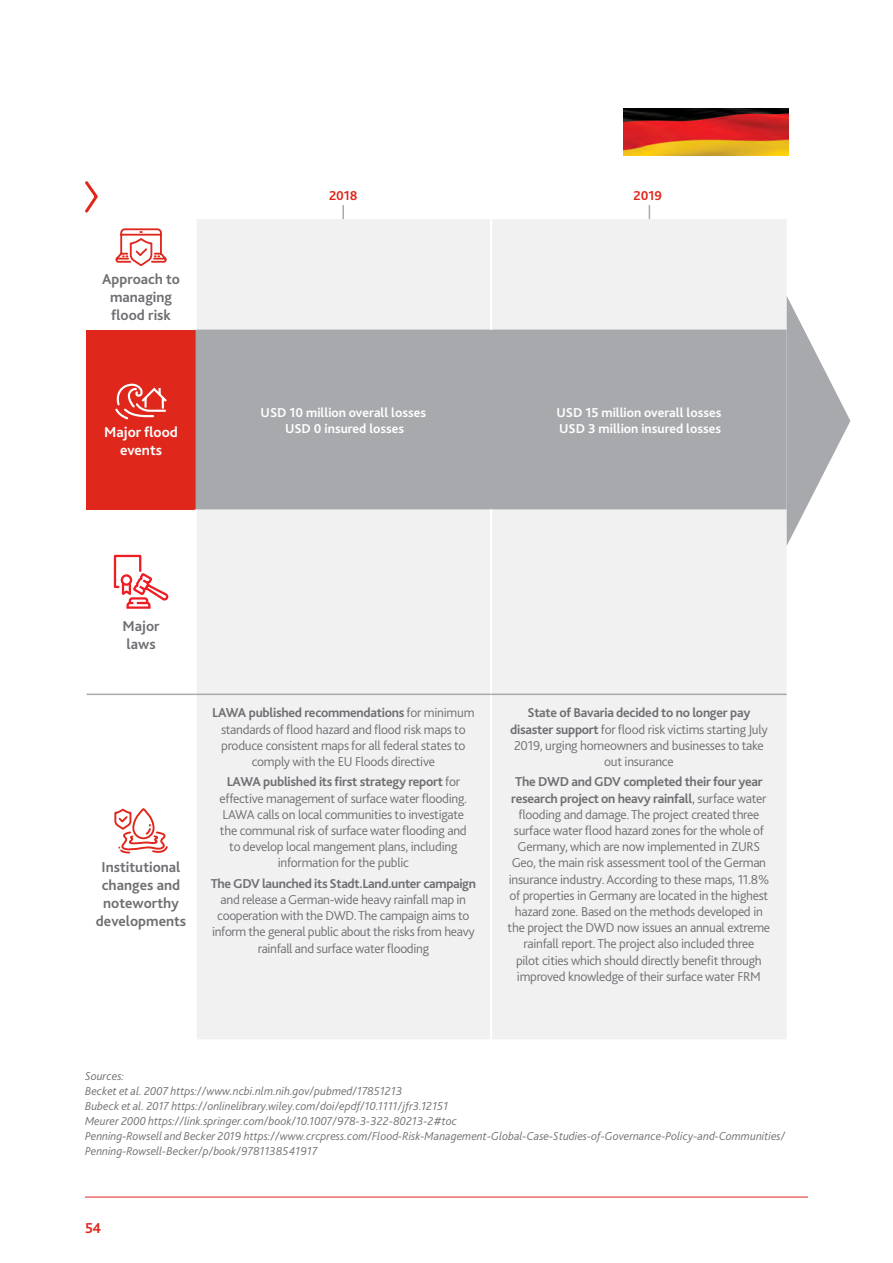
<style>
.page{position:relative;width:893px;height:1263px;background:#fff}
.page>*{position:absolute;margin:0;border:0;box-sizing:border-box;transform-origin:0 0}
.t1{font:700 15px/18px "Bliss 2";color:#6e6f72;text-align:center}
.t2{font:700 15px/18px "Bliss 2";color:#fff;text-align:center}
.t3{font:700 15px "Bliss 2";color:#df271c}
.t4{font:300 13.5px/16.2px "Bliss 2";letter-spacing:-.02em;color:#6e6f72;text-align:center}
.t5{font:700 13.5px/16.2px "Bliss 2";color:#fff;text-align:center}
.t6{font:700 13.5px "Bliss 2";letter-spacing:-.025em;color:#6e6f72}
.t7{font:700 13.5px "Bliss 2";color:#df271c}
.t8{font:italic 300 12px/15px "Bliss 2";color:#6e6f72}
.s1{font-weight:700}
</style>
<div class="page">
<hr style="left:85px;top:1197px;width:723px;height:1px;background:#df271c">
<div style="left:197px;top:219px;width:590px;height:820px;background:#f1f1f2"></div>
<div style="left:87px;top:330px;width:109px;height:179px;background:#df271c"></div>
<div style="left:196px;top:330px;width:591px;height:179px;background:#a7a9ac"></div>
<hr style="left:196px;top:694px;width:295px;height:1px;background:#a7a9ac">
<hr style="left:490px;top:219px;width:2px;height:111px;background:#fff">
<hr style="left:490px;top:509px;width:2px;height:185px;background:#fff">
<hr style="left:490px;top:695px;width:2px;height:344px;background:#fff">
<hr style="left:491px;top:694px;width:296px;height:1px;background:#a7a9ac">
<hr style="left:87px;top:694px;width:109px;height:1px;background:#a7a9ac">
<svg style="left:115px;top:228px;width:52px;height:38px"></svg>
<svg style="left:115px;top:383px;width:52px;height:37px"></svg>
<svg style="left:113px;top:554px;width:56px;height:55px"></svg>
<svg style="left:114px;top:808px;width:54px;height:46px"></svg>
<img style="left:624px;top:108px;width:164px;height:47px">
<svg style="left:342px;top:205px;width:2px;height:14px"></svg>
<svg style="left:649px;top:205px;width:1px;height:14px"></svg>
<svg style="left:85px;top:181px;width:13px;height:32px"></svg>
<svg style="left:787px;top:297px;width:63px;height:248px"></svg>
<p class="t1" style="left:102px;top:270px;width:79px">Approach to managing flood risk</p>
<p class="t2" style="left:104px;top:423px;width:75px">Major flood events</p>
<p class="t7" style="left:329px;top:188px;width:30px">2018</p>
<p class="t7" style="left:633px;top:188px;width:30px">2019</p>
<p class="t5" style="left:261px;top:404px;width:167px">USD 10 million overall losses<br>USD 0 insured losses</p>
<p class="t5" style="left:556px;top:404px;width:166px;text-align:left">USD 15 million overall losses<br>USD 3 million insured losses</p>
<p class="t1" style="left:123px;top:617px;width:39px;text-align:left">Major laws</p>
<p class="t1" style="left:96px;top:857px;width:92px">Institutional changes and noteworthy developments</p>
<p class="t4" style="left:212px;top:705px;width:264px"><span class="s1">LAWA published recommendations</span> for minimum standards of flood hazard and flood risk maps to produce consistent maps for all federal states to comply with the EU Floods directive</p>
<p class="t4" style="left:220px;top:774px;width:249px"><span class="s1">LAWA published its first strategy report</span> for effective management of surface water flooding.<br>LAWA calls on local communities to investigate the communal risk of surface water flooding and to develop local mangement plans, including information for the public</p>
<p class="t6" style="left:211px;top:875px;width:267px">The GDV launched its Stadt.Land.unter campaign</p>
<p class="t4" style="left:212px;top:891px;width:264px">and release a German-wide heavy rainfall map in cooperation with the DWD. The campaign aims to inform the general public about the risks from heavy rainfall and surface water flooding</p>
<p class="t4" style="left:510px;top:705px;width:259px"><span class="s1">State of Bavaria decided to no longer pay disaster support</span> for flood risk victims starting July 2019, urging homeowners and businesses to take out insurance</p>
<p class="t4" style="left:508px;top:774px;width:264px"><span class="s1">The DWD and GDV completed their four year research project on heavy rainfall</span>, surface water flooding and damage. The project created three surface water flood hazard zones for the whole of Germany, which are now implemented in ZURS Geo, the main risk assessment tool of the German insurance industry. According to these maps, 11.8% of properties in Germany are located in the highest hazard zone. Based on the methods developed in the project the DWD now issues an annual extreme rainfall report. The project also included three<br>pilot cities which should directly benefit through improved knowledge of their surface water FRM</p>
<p class="t8" style="left:85px;top:1068px;width:702px">Sources:<br>Becket et al. 2007 https://www.ncbi.nlm.nih.gov/pubmed/17851213<br>Bubeck et al. 2017 https://onlinelibrary.wiley.com/doi/epdf/10.1111/jfr3.12151<br>Meurer 2000 https://link.springer.com/book/10.1007/978-3-322-80213-2#toc<br>Penning-Rowsell and Becker 2019 https://www.crcpress.com/Flood-Risk-Management-Global-Case-Studies-of-Governance-Policy-and-Communities/ Penning-Rowsell-Becker/p/book/9781138541917</p>
<p class="t3" style="left:85px;top:1218px;width:18px">54</p>
</div>
